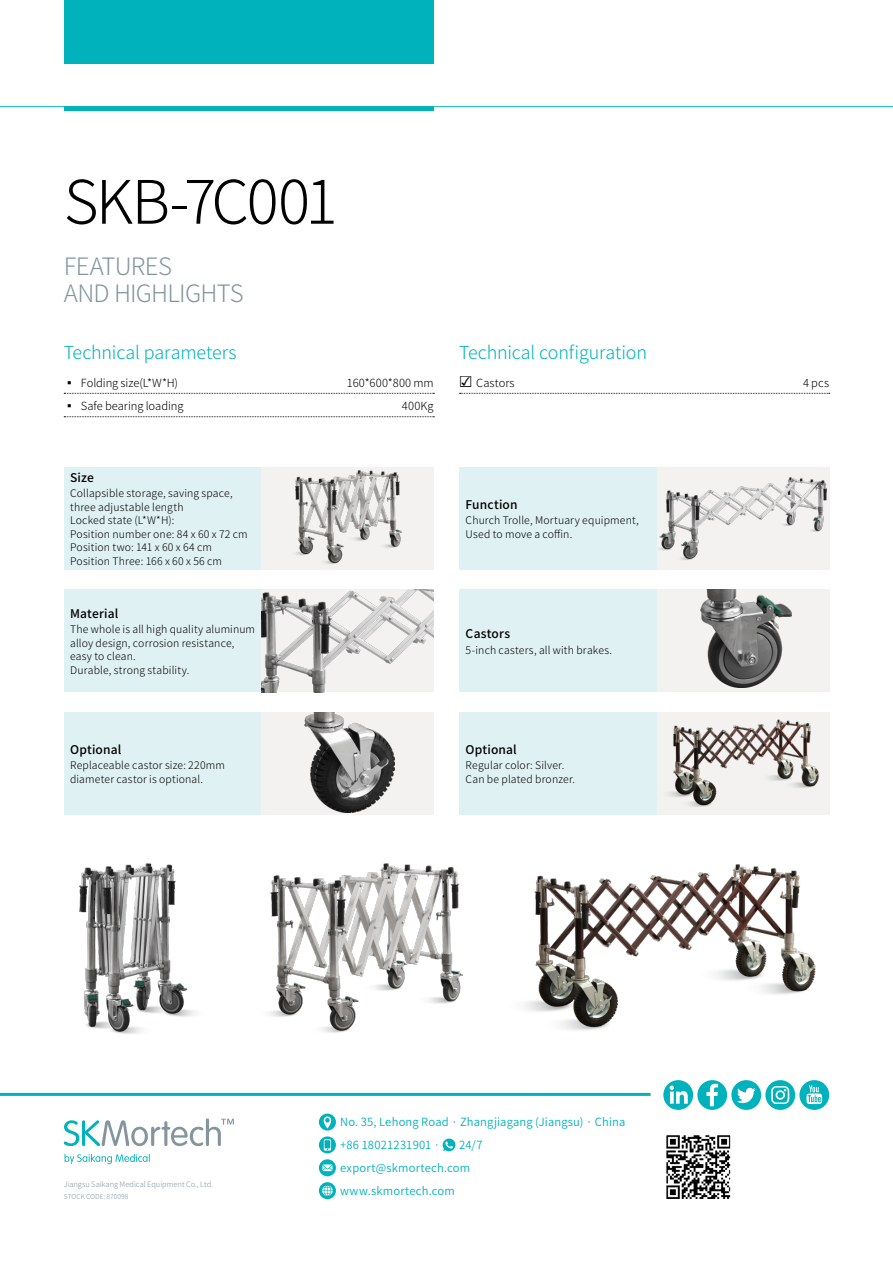
<style>
.page{position:relative;width:893px;height:1263px;background:#fff}
.page>*{position:absolute;margin:0;border:0;box-sizing:border-box;transform-origin:0 0}
.t1{font:300 60px "Noto Sans CJ Ksc";letter-spacing:-.045em;color:#000}
.t2{font:300 24px/27px "Noto Sans CJ Ksc";letter-spacing:-.03em;color:#84959e}
.t3{font:300 18px "Noto Sans CJ Ksc";letter-spacing:-.01em;color:#00b2bb}
.t4{font:500 12px "Noto Sans CJ Ksc";letter-spacing:.01em;color:#000}
.t5{font:600 11.25px/23px "Noto Sans CJ Ksc";letter-spacing:.015em;color:#00b2bb}
.t6{font:300 11.25px "Noto Sans CJ Ksc";letter-spacing:-.005em;color:#000}
.t7{font:300 11.25px "Noto Sans CJ Ksc";letter-spacing:.015em;color:#000}
.t8{font:300 10.5px/13.5px "Noto Sans CJ Ksc";letter-spacing:.015em;color:#000}
.t9{font:300 7.5px "Noto Sans CJ Ksc";letter-spacing:-.005em;color:#84959e}
.t10{font:300 6.75px "Noto Sans CJ Ksc";color:#84959e}
.s1{font-family:"Arial Unicode MS";font-weight:400;font-size:18px}
</style>
<div class="page">
<hr style="left:0;top:106px;width:893px;height:1px;background:#00b2bb">
<div style="left:64px;top:0;width:370px;height:64px;background:#00b2bb"></div>
<hr style="left:64px;top:107px;width:370px;height:4px;background:#00b2bb">
<svg style="left:666px;top:1135px;width:65px;height:64px"></svg>
<svg style="left:319px;top:1113px;width:17px;height:17px"></svg>
<svg style="left:319px;top:1136px;width:17px;height:17px"></svg>
<svg style="left:443px;top:1138px;width:12px;height:13px"></svg>
<svg style="left:319px;top:1159px;width:17px;height:17px"></svg>
<svg style="left:319px;top:1182px;width:17px;height:17px"></svg>
<svg style="left:663px;top:1080px;width:166px;height:30px"></svg>
<svg style="left:64px;top:1118px;width:170px;height:28px"></svg>
<svg style="left:65px;top:1154px;width:85px;height:10px"></svg>
<hr style="left:0;top:1093px;width:651px;height:3px;background:#00b2bb">
<div style="left:64px;top:467px;width:197px;height:102px;background:#e0f1f3"></div>
<div style="left:261px;top:467px;width:173px;height:102px;background:#f3f2f1"></div>
<img style="left:295px;top:470px;width:106px;height:94px">
<div style="left:657px;top:467px;width:172px;height:102px;background:#f3f2f1"></div>
<img style="left:659px;top:477px;width:168px;height:83px">
<div style="left:657px;top:590px;width:172px;height:102px;background:#f3f2f1"></div>
<img style="left:700px;top:590px;width:92px;height:98px">
<div style="left:657px;top:712px;width:172px;height:103px;background:#f3f2f1"></div>
<img style="left:669px;top:720px;width:151px;height:87px">
<div style="left:459px;top:590px;width:198px;height:102px;background:#e0f1f3"></div>
<div style="left:459px;top:712px;width:198px;height:103px;background:#e0f1f3"></div>
<div style="left:459px;top:467px;width:198px;height:102px;background:#e0f1f3"></div>
<div style="left:64px;top:590px;width:197px;height:102px;background:#e0f1f3"></div>
<div style="left:64px;top:712px;width:197px;height:103px;background:#e0f1f3"></div>
<img style="left:261px;top:590px;width:173px;height:102px">
<div style="left:261px;top:712px;width:173px;height:103px;background:#f3f2f1"></div>
<img style="left:304px;top:712px;width:90px;height:100px">
<svg style="left:64px;top:393px;width:370px;height:1px"></svg>
<svg style="left:64px;top:416px;width:370px;height:1px"></svg>
<img style="left:269px;top:863px;width:193px;height:170px">
<img style="left:80px;top:863px;width:116px;height:171px">
<svg style="left:460px;top:393px;width:370px;height:1px"></svg>
<img style="left:524px;top:864px;width:292px;height:166px">
<h1 class="t1" style="left:64px;top:168px;width:275px">SKB-7C001</h1>
<h2 class="t2" style="left:64px;top:253px;width:181px">FEATURES<br>AND HIGHLIGHTS</h2>
<h3 class="t3" style="left:64px;top:342px;width:174px">Technical parameters</h3>
<p class="t6" style="left:64px;top:376px;width:116px">▪ Folding size(L*W*H)</p>
<p class="t7" style="left:347px;top:376px;width:88px">160*600*800 mm</p>
<p class="t6" style="left:64px;top:400px;width:121px">▪ Safe bearing loading</p>
<p class="t6" style="left:402px;top:400px;width:33px">400Kg</p>
<p class="t4" style="left:70px;top:470px;width:25px">Size</p>
<p class="t8" style="left:70px;top:487px;width:179px">Collapsible storage, saving space, three adjustable length<br>Locked state (L*W*H):<br>Position number one: 84 x 60 x 72 cm<br>Position two: 141 x 60 x 64 cm<br>Position Three: 166 x 60 x 56 cm</p>
<p class="t4" style="left:70px;top:606px;width:50px">Material</p>
<p class="t8" style="left:70px;top:623px;width:186px">The whole is all high quality aluminum alloy design, corrosion resistance, easy to clean.<br>Durable, strong stability.</p>
<h3 class="t3" style="left:459px;top:342px;width:189px">Technical configuration</h3>
<p class="t6" style="left:459px;top:376px;width:57px"><span class="s1">☑</span> Castors</p>
<p class="t6" style="left:803px;top:376px;width:28px">4 pcs</p>
<p class="t4" style="left:466px;top:497px;width:54px">Function</p>
<p class="t8" style="left:466px;top:514px;width:175px">Church Trolle, Mortuary equipment,<br>Used to move a coffin.</p>
<p class="t4" style="left:466px;top:627px;width:46px">Castors</p>
<p class="t8" style="left:466px;top:643px;width:148px">5-inch casters, all with brakes.</p>
<p class="t4" style="left:70px;top:743px;width:53px">Optional</p>
<p class="t8" style="left:70px;top:759px;width:156px">Replaceable castor size: 220mm diameter castor is optional.</p>
<p class="t4" style="left:466px;top:743px;width:53px">Optional</p>
<p class="t8" style="left:466px;top:759px;width:111px">Regular color: Silver.<br>Can be plated bronzer.</p>
<p class="t9" style="left:64px;top:1180px;width:151px">Jiangsu Saikang Medical Equipment Co., Ltd.</p>
<p class="t10" style="left:64px;top:1193px;width:66px">STOCK CODE: 870098</p>
<p class="t5" style="left:340px;top:1111px;width:287px">No. 35, Lehong Road · Zhangjiagang (Jiangsu) · China +86 18021231901 ·</p>
<p class="t5" style="left:340px;top:1134px;width:144px;text-indent:119px">24/7 export@skmortech.com www.skmortech.com</p>
</div>
